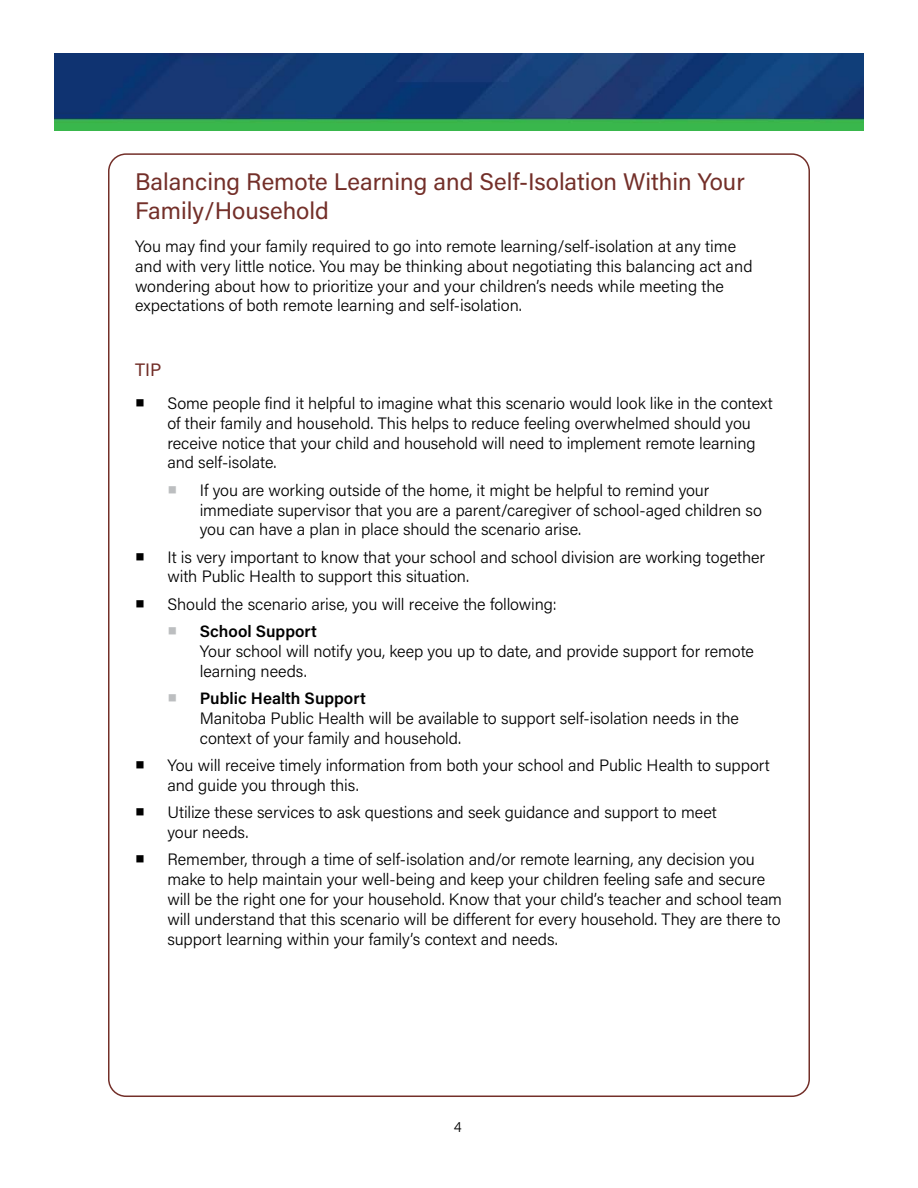
<style>
.page{position:relative;width:918px;height:1188px;background:#fff}
.page>*{position:absolute;margin:0;border:0;box-sizing:border-box;transform-origin:0 0}
.Head_B{font:24px/28.8px "Acumin Pro";color:#732f29}
.Head_C{font:18px "Acumin Pro";color:#732f29}
.Paragraph__4{font:300 16.5px/19.8px "Acumin Pro";letter-spacing:-.005em;color:#000}
.t1{font:300 15px "Acumin Pro";color:#000}
.s1{font-family:"Arial Unicode MS";font-weight:400}
.s2{font-family:"Arial Unicode MS";font-weight:400;color:#bcbec0}
.s3{font-weight:600}
</style>
<div class="page">
<img style="left:54px;top:54px;width:810px;height:77px">
<h2 class="Head_B" style="left:135px;top:167px;width:611px">Balancing Remote Learning and Self-Isolation Within Your<br>Family/Household</h2>
<p class="Paragraph__4" style="left:135px;top:236px;width:619px">You may find your family required to go into remote learning/self-isolation at any time and with very little notice. You may be thinking about negotiating this balancing act and wondering about how to prioritize your and your children’s needs while meeting the expectations of both remote learning and self-isolation.</p>
<h3 class="Head_C" style="left:135px;top:357px;width:28px">TIP</h3>
<p class="Paragraph__4" style="left:167px;top:393px;width:607px;text-indent:-32px"><span class="s1">■</span> Some people find it helpful to imagine what this scenario would look like in the context of their family and household. This helps to reduce feeling overwhelmed should you receive notice that your child and household will need to implement remote learning and self-isolate.</p>
<p class="Paragraph__4" style="left:200px;top:479px;width:564px;text-indent:-32px"><span class="s2">■</span> If you are working outside of the home, it might be helpful to remind your immediate supervisor that you are a parent/caregiver of school-aged children so you can have a plan in place should the scenario arise.</p>
<p class="Paragraph__4" style="left:167px;top:546px;width:599px;text-indent:-32px"><span class="s1">■</span> It is very important to know that your school and school division are working together with Public Health to support this situation.</p>
<p class="Paragraph__4" style="left:135px;top:594px;width:423px"><span class="s1">■</span> Should the scenario arise, you will receive the following:</p>
<p class="Paragraph__4" style="left:200px;top:621px;width:556px;text-indent:-32px"><span class="s2">■</span> <span class="s3">School Support<br></span>Your school will notify you, keep you up to date, and provide support for remote learning needs.</p>
<p class="Paragraph__4" style="left:200px;top:688px;width:541px;text-indent:-32px"><span class="s2">■</span> <span class="s3">Public Health Support<br></span>Manitoba Public Health will be available to support self-isolation needs in the context of your family and household.</p>
<p class="Paragraph__4" style="left:167px;top:755px;width:604px;text-indent:-32px"><span class="s1">■</span> You will receive timely information from both your school and Public Health to support and guide you through this.</p>
<p class="Paragraph__4" style="left:167px;top:802px;width:551px;text-indent:-32px"><span class="s1">■</span> Utilize these services to ask questions and seek guidance and support to meet your needs.</p>
<p class="Paragraph__4" style="left:167px;top:849px;width:616px;text-indent:-32px"><span class="s1">■</span> Remember, through a time of self-isolation and/or remote learning, any decision you make to help maintain your well-being and keep your children feeling safe and secure will be the right one for your household. Know that your child’s teacher and school team will understand that this scenario will be different for every household. They are there to support learning within your family’s context and needs.</p>
<p class="t1" style="left:454px;top:1116px;width:9px">4</p>
</div>
